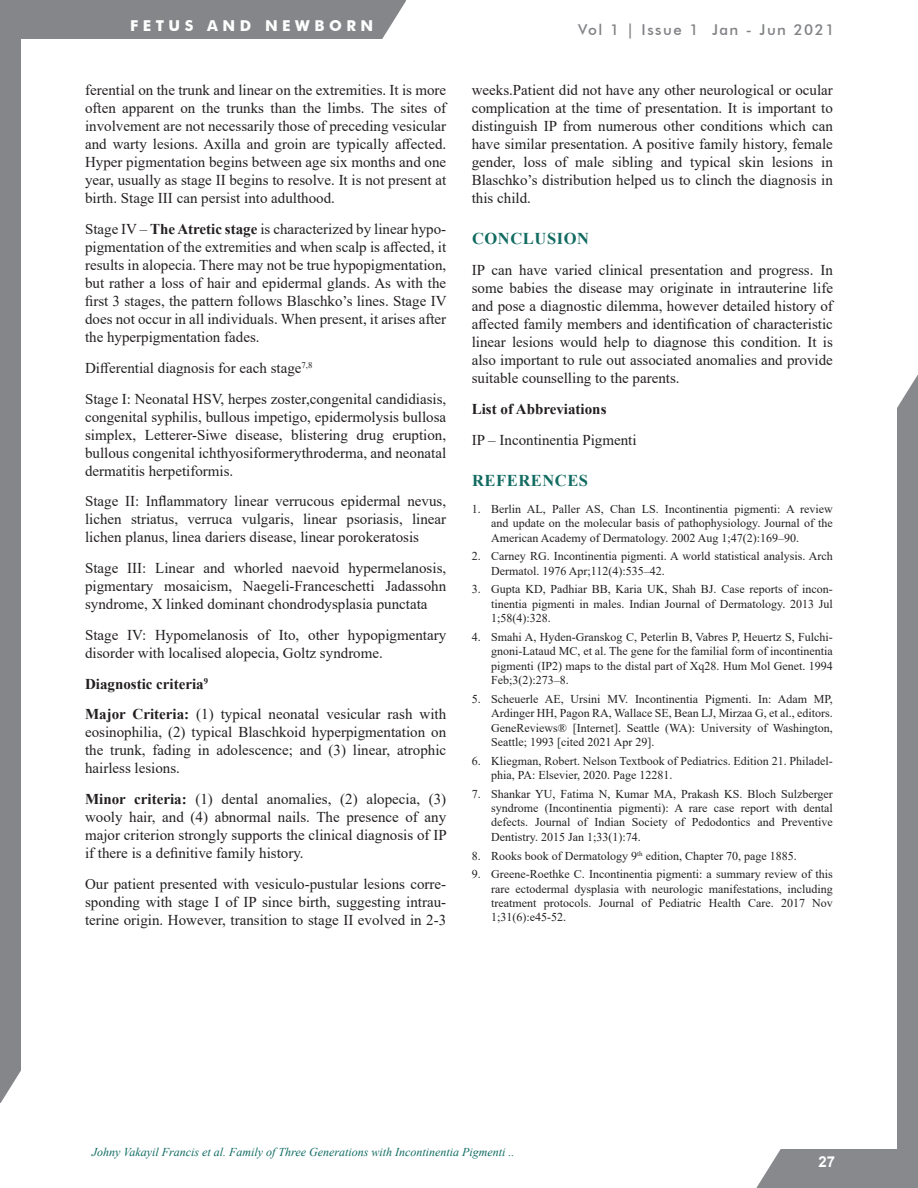
<style>
.page{position:relative;width:918px;height:1188px;background:#fff}
.page>*{position:absolute;margin:0;border:0;box-sizing:border-box;transform-origin:0 0}
.Head_1{font:700 16.5px "Times New Roman";letter-spacing:.035em;color:#116b61}
.Para_2{font:15px/18px "Times New Roman";color:#231f20;text-align:justify}
.Para_2-2{font:700 15px "Times New Roman";color:#231f20}
.t1{font:500 15px "Futura BT";letter-spacing:.1em;color:#808285}
.t2{font:700 15px "Futura BT";letter-spacing:.3em;color:#fff}
.t3{font:700 15px "Arial";color:#fff}
.t4{font:12px/14.4px "Times New Roman";color:#231f20;text-align:justify}
.t5{font:italic 12px "Times New Roman";color:#106b63}
.s1{font-weight:700}
</style>
<div class="page">
<div style="left:0;top:0;width:406px;height:1103px;background:#848689"></div>
<div style="left:755px;top:376px;width:163px;height:812px;background:#87898c"></div>
<div style="left:22px;top:39px;width:875px;height:1109px;background:#fff"></div>
<svg style="left:0;top:1070px;width:22px;height:33px"></svg>
<svg style="left:382px;top:1px;width:24px;height:38px"></svg>
<svg style="left:897px;top:375px;width:21px;height:33px"></svg>
<svg style="left:755px;top:1148px;width:27px;height:40px"></svg>
<p class="t2" style="left:130px;top:17px;width:245px">FETUS AND NEWBORN</p>
<p class="t1" style="left:578px;top:21px;width:258px">Vol 1 | Issue 1 Jan - Jun 2021</p>
<p class="Para_2" style="left:85px;top:81px;width:363px">ferential on the trunk and linear on the extremities. It is more often apparent on the trunks than the limbs. The sites of involvement are not necessarily those of preceding vesicular and warty lesions. Axilla and groin are typically affected.<br>Hyper pigmentation begins between age six months and one year, usually as stage II begins to resolve. It is not present at birth. Stage III can persist into adulthood.</p>
<p class="Para_2" style="left:85px;top:220px;width:363px">Stage IV – <span class="s1">The Atretic stage</span> is characterized by linear hypo&shy;pigmentation of the extremities and when scalp is affected, it results in alopecia. There may not be true hypopigmentation, but rather a loss of hair and epidermal glands. As with the first 3 stages, the pattern follows Blaschko’s lines. Stage IV does not occur in all individuals. When present, it arises after the hyperpigmentation fades.</p>
<p class="Para_2" style="left:85px;top:358px;width:229px">Differential diagnosis for each stage<sup>7,8</sup></p>
<p class="Para_2" style="left:85px;top:389px;width:363px">Stage I: Neonatal HSV, herpes zoster,congenital candidiasis, congenital syphilis, bullous impetigo, epidermolysis bullosa simplex, Letterer-Siwe disease, blistering drug eruption, bullous congenital ichthyosiformerythroderma, and neonatal dermatitis herpetiformis.</p>
<p class="Para_2" style="left:85px;top:492px;width:363px">Stage II: Inflammatory linear verrucous epidermal nevus, lichen striatus, verruca vulgaris, linear psoriasis, linear lichen planus, linea dariers disease, linear porokeratosis</p>
<p class="Para_2" style="left:85px;top:559px;width:363px">Stage III: Linear and whorled naevoid hypermelanosis, pigmentary mosaicism, Naegeli-Franceschetti Jadassohn syndrome, X linked dominant chondrodysplasia punctata</p>
<p class="Para_2" style="left:85px;top:625px;width:363px">Stage IV: Hypomelanosis of Ito, other hypopigmentary disorder with localised alopecia, Goltz syndrome.</p>
<p class="Para_2-2" style="left:85px;top:673px;width:125px">Diagnostic criteria<sup>9</sup></p>
<p class="Para_2" style="left:85px;top:705px;width:363px"><span class="s1">Major Criteria:</span> (1) typical neonatal vesicular rash with eosinophilia, (2) typical Blaschkoid hyperpigmentation on the trunk, fading in adolescence; and (3) linear, atrophic hairless lesions.</p>
<p class="Para_2" style="left:85px;top:790px;width:363px"><span class="s1">Minor criteria:</span> (1) dental anomalies, (2) alopecia, (3) wooly hair, and (4) abnormal nails. The presence of any major criterion strongly supports the clinical diagnosis of IP if there is a definitive family history.</p>
<p class="Para_2" style="left:85px;top:875px;width:363px">Our patient presented with vesiculo-pustular lesions corre&shy;sponding with stage I of IP since birth, suggesting intrau&shy;terine origin. However, transition to stage II evolved in 2-3</p>
<p class="Para_2" style="left:472px;top:81px;width:363px">weeks.Patient did not have any other neurological or ocular complication at the time of presentation. It is important to distinguish IP from numerous other conditions which can have similar presentation. A positive family history, female gender, loss of male sibling and typical skin lesions in Blaschko’s distribution helped us to clinch the diagnosis in this child.</p>
<p class="Head_1" style="left:472px;top:227px;width:119px">CONCLUSION</p>
<p class="Para_2" style="left:472px;top:261px;width:363px">IP can have varied clinical presentation and progress. In some babies the disease may originate in intrauterine life and pose a diagnostic dilemma, however detailed history of affected family members and identification of characteristic linear lesions would help to diagnose this condition. It is also important to rule out associated anomalies and provide suitable counselling to the parents.</p>
<p class="Para_2-2" style="left:472px;top:398px;width:136px">List of Abbreviations</p>
<p class="Para_2" style="left:472px;top:430px;width:166px">IP – Incontinentia Pigmenti</p>
<p class="Head_1" style="left:472px;top:468px;width:118px">REFERENCES</p>
<p class="t4" style="left:491px;top:501px;width:343px;text-indent:-20px">1. Berlin AL, Paller AS, Chan LS. Incontinentia pigmenti: A review and update on the molecular basis of pathophysiology. Journal of the American Academy of Dermatology. 2002 Aug 1;47(2):169–90.</p>
<p class="t4" style="left:491px;top:549px;width:343px;text-indent:-20px">2. Carney RG. Incontinentia pigmenti. A world statistical analysis. Arch<br>Dermatol. 1976 Apr;112(4):535–42.</p>
<p class="t4" style="left:491px;top:582px;width:343px;text-indent:-20px">3. Gupta KD, Padhiar BB, Karia UK, Shah BJ. Case reports of incon&shy;tinentia pigmenti in males. Indian Journal of Dermatology. 2013 Jul 1;58(4):328.</p>
<p class="t4" style="left:491px;top:629px;width:343px;text-indent:-20px">4. Smahi A, Hyden-Granskog C, Peterlin B, Vabres P, Heuertz S, Fulchi&shy;gnoni-Lataud MC, et al. The gene for the familial form of incontinentia pigmenti (IP2) maps to the distal part of Xq28. Hum Mol Genet. 1994<br>Feb;3(2):273–8.</p>
<p class="t4" style="left:491px;top:691px;width:343px;text-indent:-20px">5. Scheuerle AE, Ursini MV. Incontinentia Pigmenti. In: Adam MP, Ardinger HH, Pagon RA, Wallace SE, Bean LJ, Mirzaa G, et al., editors.<br>GeneReviews® [Internet]. Seattle (WA): University of Washington, Seattle; 1993 [cited 2021 Apr 29].</p>
<p class="t4" style="left:491px;top:753px;width:343px;text-indent:-20px">6. Kliegman, Robert. Nelson Textbook of Pediatrics. Edition 21. Philadel&shy;phia, PA: Elsevier, 2020. Page 12281.</p>
<p class="t4" style="left:491px;top:786px;width:343px;text-indent:-20px">7. Shankar YU, Fatima N, Kumar MA, Prakash KS. Bloch Sulzberger syndrome (Incontinentia pigmenti): A rare case report with dental defects. Journal of Indian Society of Pedodontics and Preventive Dentistry. 2015 Jan 1;33(1):74.</p>
<p class="t4" style="left:472px;top:848px;width:326px">8. Rooks book of Dermatology 9<sup>th</sup> edition, Chapter 70, page 1885.</p>
<p class="t4" style="left:491px;top:867px;width:343px;text-indent:-20px">9. Greene-Roethke C. Incontinentia pigmenti: a summary review of this rare ectodermal dysplasia with neurologic manifestations, including treatment protocols. Journal of Pediatric Health Care. 2017 Nov 1;31(6):e45-52.</p>
<p class="t5" style="left:92px;top:1144px;width:424px">Johny Vakayil Francis et al. Family of Three Generations with Incontinentia Pigmenti ..</p>
<p class="t3" style="left:818px;top:1151px;width:18px">27</p>
</div>
